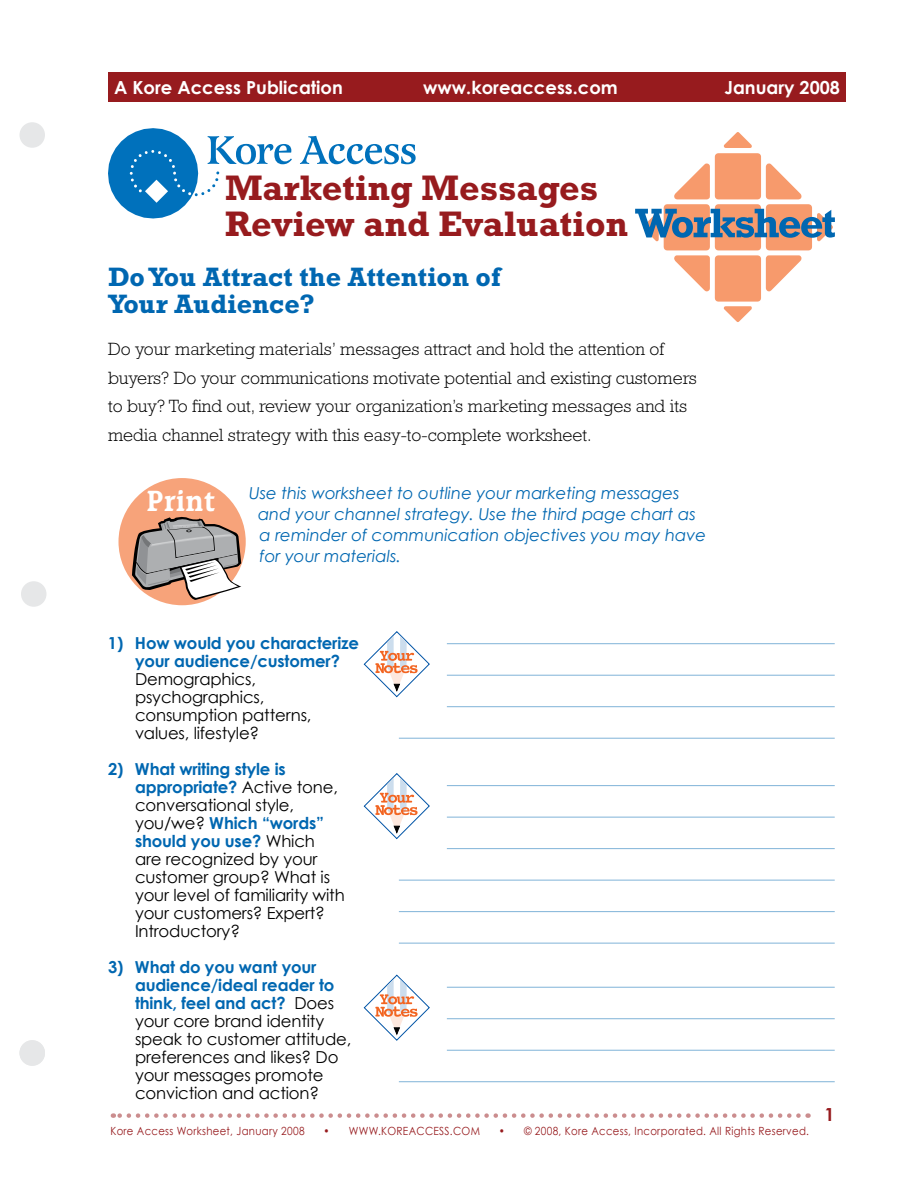
<style>
.page{position:relative;width:918px;height:1188px;background:#fff}
.page>*{position:absolute;margin:0;border:0;box-sizing:border-box;transform-origin:0 0}
.t1{font:700 36px/36px "Rockwell";color:#971b1e}
.t2{font:700 31.65px "Raleigh";color:#fff}
.t3{font:700 27px/27px "Rockwell";color:#0067b1}
.t4{font:300 18px/28.5px "Rockwell";color:#000}
.t5{font:700 18px "Century Gothic";color:#fff}
.t6{font:16.5px/18px "Century Gothic";letter-spacing:-.01em;color:#000}
.t7{font:italic 16.5px/21px "Century Gothic";color:#0067b1}
.t8{font:700 16.5px/18px "Century Gothic";letter-spacing:-.01em;color:#0067b1;text-align:center}
.t9{font:11.25px "Century Gothic";letter-spacing:.03em;color:#971b1e;scale:.9 1}
.s1{font-weight:700;color:#0067b1}
</style>
<div class="page">
<div style="left:19px;top:122px;width:26px;height:26px;background:#e6e7e8;border-radius:50%"></div>
<div style="left:21px;top:581px;width:25px;height:26px;background:#e6e7e8;border-radius:50%"></div>
<svg style="left:113px;top:1113px;width:686px;height:5px"></svg>
<div style="left:19px;top:1040px;width:26px;height:26px;background:#e6e7e8;border-radius:50%"></div>
<div style="left:108px;top:72px;width:738px;height:30px;background:#971b1e"></div>
<svg style="left:635px;top:132px;width:200px;height:190px"></svg>
<svg style="left:108px;top:128px;width:184px;height:91px"></svg>
<svg style="left:300px;top:136px;width:116px;height:28px"></svg>
<svg style="left:363px;top:631px;width:67px;height:67px"></svg>
<hr style="left:447px;top:643px;width:388px;height:1px;background:#80b3d8">
<hr style="left:447px;top:675px;width:388px;height:1px;background:#80b3d8">
<hr style="left:447px;top:706px;width:388px;height:1px;background:#80b3d8">
<hr style="left:399px;top:738px;width:436px;height:1px;background:#80b3d8">
<svg style="left:363px;top:773px;width:67px;height:67px"></svg>
<hr style="left:447px;top:785px;width:388px;height:1px;background:#80b3d8">
<hr style="left:447px;top:817px;width:388px;height:1px;background:#80b3d8">
<hr style="left:447px;top:848px;width:388px;height:1px;background:#80b3d8">
<hr style="left:399px;top:880px;width:436px;height:1px;background:#80b3d8">
<hr style="left:399px;top:911px;width:436px;height:1px;background:#80b3d8">
<hr style="left:399px;top:943px;width:436px;height:1px;background:#80b3d8">
<div style="left:118px;top:478px;width:128px;height:127px;background:#f7a37a;border-radius:50%"></div>
<svg style="left:132px;top:516px;width:109px;height:84px"></svg>
<svg style="left:363px;top:974px;width:67px;height:67px"></svg>
<hr style="left:447px;top:987px;width:388px;height:1px;background:#80b3d8">
<hr style="left:447px;top:1018px;width:388px;height:1px;background:#80b3d8">
<hr style="left:447px;top:1050px;width:388px;height:1px;background:#80b3d8">
<hr style="left:399px;top:1081px;width:436px;height:1px;background:#80b3d8">
<p class="t5" style="left:114px;top:76px;width:230px">A Kore Access Publication</p>
<p class="t5" style="left:423px;top:76px;width:196px">www.koreaccess.com</p>
<p class="t5" style="left:724px;top:76px;width:117px">January 2008</p>
<h1 class="t1" style="left:225px;top:170px;width:405px">Marketing Messages<br>Review and Evaluation</h1>
<h3 class="t3" style="left:108px;top:263px;width:394px">Do You Attract the Attention of<br>Your Audience?</h3>
<p class="t4" style="left:108px;top:335px;width:590px">Do your marketing materials’ messages attract and hold the attention of buyers? Do your communications motivate potential and existing customers to buy? To find out, review your organization’s marketing messages and its media channel strategy with this easy-to-complete worksheet.</p>
<h2 class="t2" style="left:147px;top:483px;width:71px">Print</h2>
<p class="t7" style="left:258px;top:483px;width:450px;text-indent:-9px">Use this worksheet to outline your marketing messages and your channel strategy. Use the third page chart as a reminder of communication objectives you may have for your materials.</p>
<p class="t8" style="left:108px;top:633px;width:253px">1 ) How would you characterize your audience/customer?</p>
<p class="t6" style="left:135px;top:670px;width:178px">Demographics, psychographics, consumption patterns, values, lifestyle?</p>
<p class="t6" style="left:135px;top:760px;width:211px;text-indent:-27px"><span class="s1">2) What writing style is appropriate?</span> Active tone, conversational style, you/we? <span class="s1">Which “words” should you use?</span> Which are recognized by your customer group? What is your level of familiarity with your customers? Expert?<br>Introductory?</p>
<p class="t6" style="left:135px;top:958px;width:218px;text-indent:-27px"><span class="s1">3) What do you want your audience/ideal reader to think, feel and act?</span> Does your core brand identity speak to customer attitude, preferences and likes? Do your messages promote conviction and action?</p>
<p class="t9" style="left:110px;top:1124px;width:217px">Kore Access Worksheet, January 2008</p>
<p class="t9" style="left:324px;top:1124px;width:175px">• WWW.KOREACCESS.COM</p>
<p class="t9" style="left:499px;top:1124px;width:346px">• © 2008, Kore Access, Incorporated. All Rights Reserved.</p>
</div>
